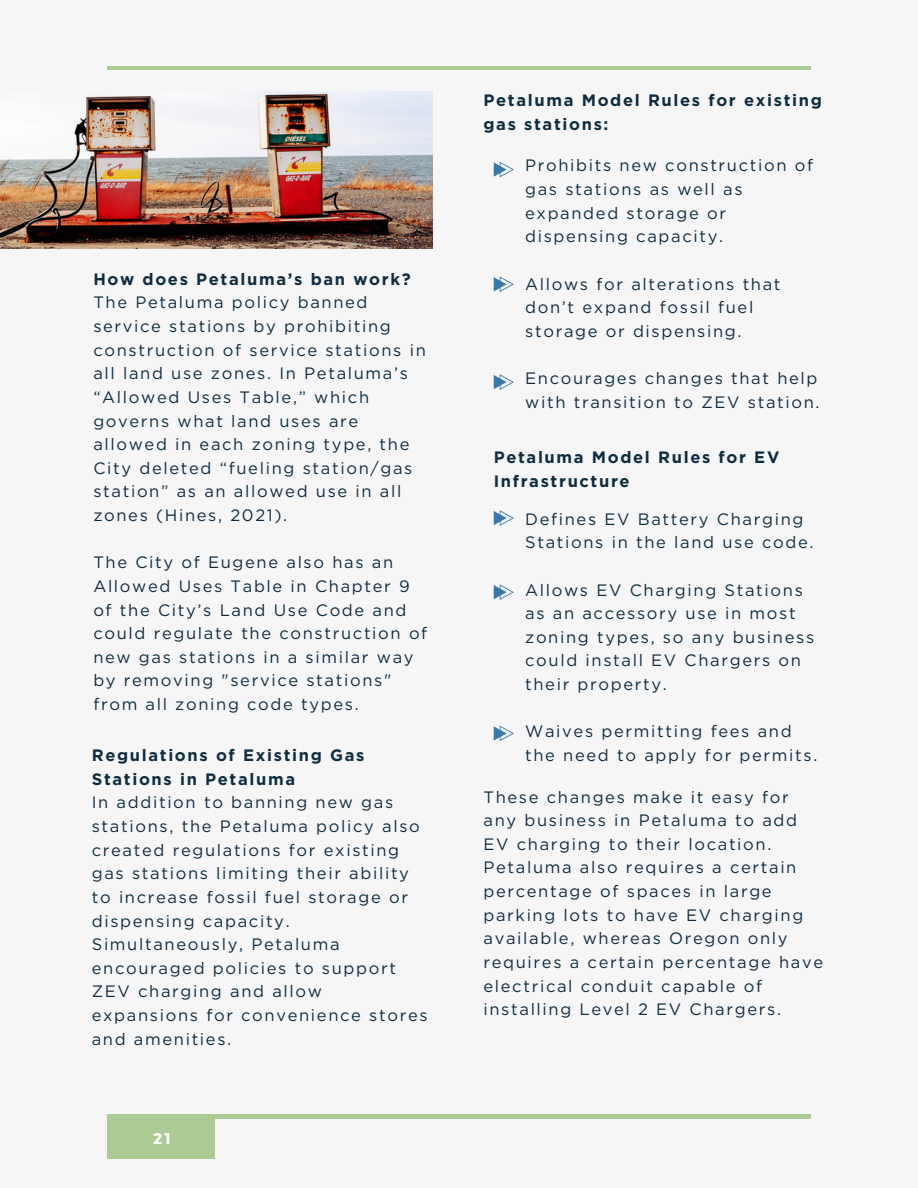
<style>
.page{position:relative;width:918px;height:1188px;background:#f6f6f6}
.page>*{position:absolute;margin:0;border:0;box-sizing:border-box;transform-origin:0 0}
.t1{font:16.5px/23.7px "Gotham";letter-spacing:.1em;color:#0e2d41}
.t2{font:700 16.5px/23.7px "Gotham";letter-spacing:.1em;color:#0e2d41}
.t3{font:700 15.6px "Montserrat";color:#fff}
</style>
<div class="page">
<hr style="left:107px;top:67px;width:703px;height:3px;background:#acca94">
<div style="left:107px;top:1115px;width:108px;height:44px;background:#acca94"></div>
<hr style="left:107px;top:1115px;width:703px;height:3px;background:#acca94">
<svg style="left:494px;top:510px;width:20px;height:16px"></svg>
<svg style="left:494px;top:584px;width:20px;height:16px"></svg>
<svg style="left:494px;top:726px;width:20px;height:15px"></svg>
<svg style="left:494px;top:374px;width:20px;height:16px"></svg>
<svg style="left:494px;top:276px;width:20px;height:16px"></svg>
<svg style="left:494px;top:162px;width:20px;height:15px"></svg>
<img style="left:0;top:92px;width:433px;height:156px">
<p class="t2" style="left:93px;top:267px;width:319px">How does Petaluma’s ban work?</p>
<p class="t1" style="left:93px;top:291px;width:334px">The Petaluma policy banned service stations by prohibiting construction of service stations in all land use zones. In Petaluma’s “Allowed Uses Table,” which governs what land uses are allowed in each zoning type, the<br>City deleted “fueling station/gas station” as an allowed use in all zones (Hines, 2021).</p>
<p class="t1" style="left:93px;top:551px;width:336px">The City of Eugene also has an<br>Allowed Uses Table in Chapter 9 of the City’s Land Use Code and could regulate the construction of new gas stations in a similar way by removing "service stations" from all zoning code types.</p>
<p class="t2" style="left:92px;top:743px;width:274px">Regulations of Existing Gas<br>Stations in Petaluma</p>
<p class="t1" style="left:92px;top:791px;width:337px">In addition to banning new gas stations, the Petaluma policy also created regulations for existing gas stations limiting their ability to increase fossil fuel storage or dispensing capacity.<br>Simultaneously, Petaluma encouraged policies to support<br>ZEV charging and allow expansions for convenience stores and amenities.</p>
<p class="t3" style="left:153px;top:1128px;width:19px">21</p>
<p class="t2" style="left:484px;top:89px;width:340px">Petaluma Model Rules for existing gas stations:</p>
<p class="t1" style="left:525px;top:154px;width:290px">Prohibits new construction of gas stations as well as expanded storage or dispensing capacity.</p>
<p class="t1" style="left:525px;top:272px;width:257px">Allows for alterations that don’t expand fossil fuel storage or dispensing.</p>
<p class="t1" style="left:525px;top:366px;width:296px">Encourages changes that help with transition to ZEV station.</p>
<p class="t2" style="left:494px;top:445px;width:287px">Petaluma Model Rules for EV<br>Infrastructure</p>
<p class="t1" style="left:525px;top:507px;width:290px">Defines EV Battery Charging<br>Stations in the land use code.</p>
<p class="t1" style="left:525px;top:578px;width:291px">Allows EV Charging Stations as an accessory use in most zoning types, so any business could install EV Chargers on their property.</p>
<p class="t1" style="left:525px;top:720px;width:294px">Waives permitting fees and the need to apply for permits.</p>
<p class="t1" style="left:484px;top:785px;width:341px">These changes make it easy for any business in Petaluma to add<br>EV charging to their location.<br>Petaluma also requires a certain percentage of spaces in large parking lots to have EV charging available, whereas Oregon only requires a certain percentage have electrical conduit capable of installing Level 2 EV Chargers.</p>
</div>
